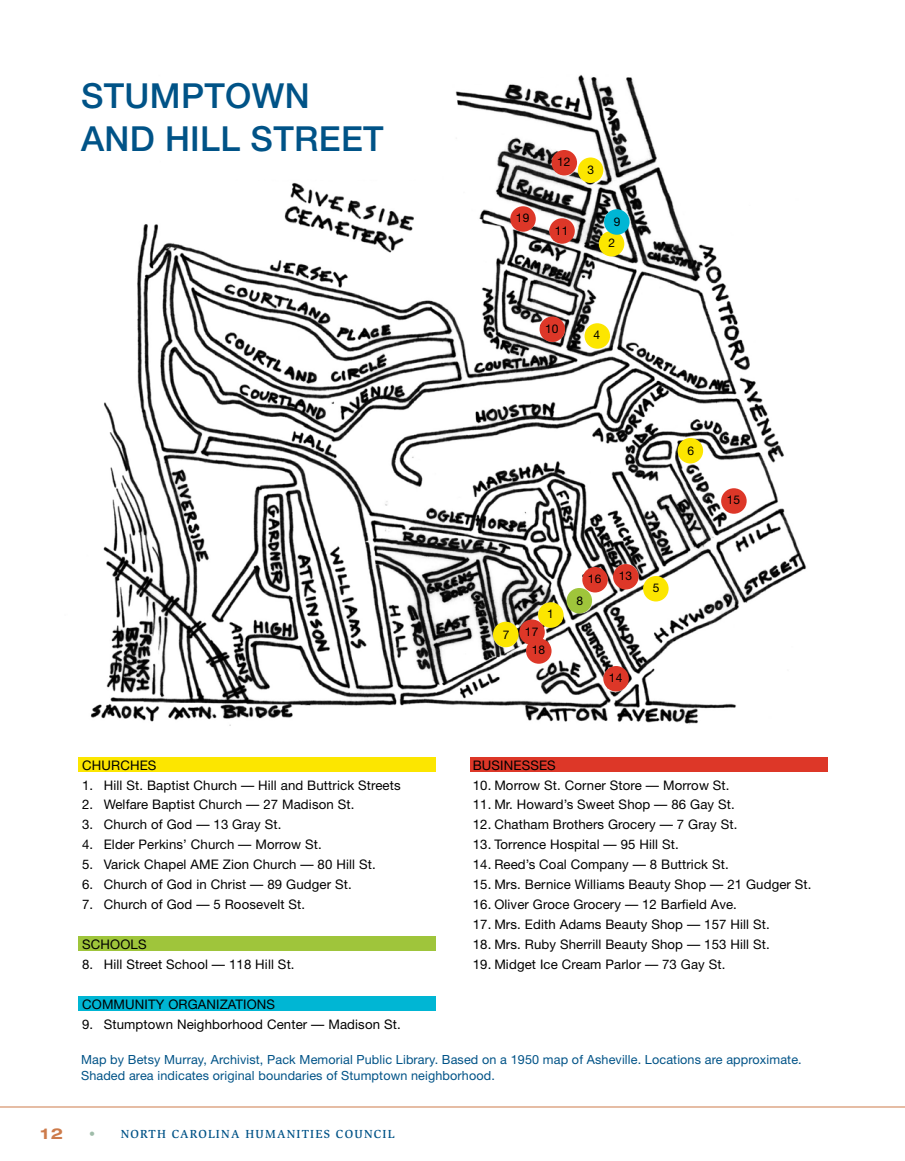
<style>
.page{position:relative;width:905px;height:1161px;background:#fff}
.page>*{position:absolute;margin:0;border:0;box-sizing:border-box;transform-origin:0 0}
.t1{font:500 34.5px/43.2px "Helvetica Neue";letter-spacing:.01em;color:#005387}
.t2{font:700 expanded 15px "Helvetica Neue";color:#cd7b4b}
.t3{font:13.2px "Helvetica Neue";letter-spacing:.01em;color:#000}
.t4{font:12.6px/15.6px "Helvetica Neue";letter-spacing:.01em;color:#005387}
.t5{font:500 12px "Slimbach";letter-spacing:.1em;color:#005387}
.t6{font:12px/18.8px "Helvetica Neue";letter-spacing:.01em;color:#000;text-align:center}
.s1{font-family:"Helvetica Neue";font-weight:300;font-stretch:expanded;color:#9fbca9}
</style>
<div class="page">
<img style="left:90px;top:75px;width:717px;height:651px">
<div style="left:78px;top:997px;width:358px;height:14px;background:#00b6d4"></div>
<div style="left:78px;top:937px;width:358px;height:14px;background:#9fc53b"></div>
<div style="left:78px;top:758px;width:358px;height:14px;background:#fce600"></div>
<div style="left:470px;top:758px;width:357px;height:14px;background:#dd3728"></div>
<hr style="left:0;top:1107px;width:904px;height:1px;background:#cd7b4b">
<div style="left:538px;top:602px;width:25px;height:26px;background:#fce600;border-radius:50%"></div>
<div style="left:598px;top:231px;width:26px;height:25px;background:#fce600;border-radius:50%"></div>
<div style="left:578px;top:158px;width:25px;height:25px;background:#fce600;border-radius:50%"></div>
<div style="left:584px;top:323px;width:26px;height:26px;background:#fce600;border-radius:50%"></div>
<div style="left:643px;top:576px;width:25px;height:26px;background:#fce600;border-radius:50%"></div>
<div style="left:677px;top:438px;width:26px;height:26px;background:#fce600;border-radius:50%"></div>
<div style="left:493px;top:622px;width:25px;height:25px;background:#fce600;border-radius:50%"></div>
<div style="left:566px;top:588px;width:26px;height:26px;background:#9fc53b;border-radius:50%"></div>
<div style="left:604px;top:209px;width:25px;height:26px;background:#00b6d4;border-radius:50%"></div>
<div style="left:539px;top:316px;width:26px;height:26px;background:#dd3728;border-radius:50%"></div>
<div style="left:613px;top:564px;width:25px;height:26px;background:#dd3728;border-radius:50%"></div>
<div style="left:549px;top:218px;width:25px;height:26px;background:#dd3728;border-radius:50%"></div>
<div style="left:603px;top:666px;width:25px;height:26px;background:#dd3728;border-radius:50%"></div>
<div style="left:551px;top:150px;width:26px;height:26px;background:#dd3728;border-radius:50%"></div>
<div style="left:721px;top:488px;width:25px;height:26px;background:#dd3728;border-radius:50%"></div>
<div style="left:582px;top:567px;width:26px;height:25px;background:#dd3728;border-radius:50%"></div>
<div style="left:519px;top:620px;width:25px;height:25px;background:#dd3728;border-radius:50%"></div>
<div style="left:526px;top:638px;width:25px;height:26px;background:#dd3728;border-radius:50%"></div>
<div style="left:510px;top:206px;width:26px;height:26px;background:#dd3728;border-radius:50%"></div>
<h1 class="t1" style="left:81px;top:74px;width:260px">STUMPTOWN<br>AND HILL STREET</h1>
<p class="t3" style="left:82px;top:757px;width:76px">CHURCHES</p>
<p class="t3" style="left:82px;top:777px;width:320px">1. Hill St. Baptist Church — Hill and Buttrick Streets</p>
<p class="t3" style="left:82px;top:797px;width:274px">2. Welfare Baptist Church — 27 Madison St.</p>
<p class="t3" style="left:82px;top:817px;width:201px">3. Church of God — 13 Gray St.</p>
<p class="t3" style="left:82px;top:837px;width:241px">4. Elder Perkins’ Church — Morrow St.</p>
<p class="t3" style="left:82px;top:857px;width:295px">5. Varick Chapel AME Zion Church — 80 Hill St.</p>
<p class="t3" style="left:82px;top:877px;width:271px">6. Church of God in Christ — 89 Gudger St.</p>
<p class="t3" style="left:82px;top:896px;width:224px">7. Church of God — 5 Roosevelt St.</p>
<p class="t3" style="left:82px;top:936px;width:66px">SCHOOLS</p>
<p class="t3" style="left:82px;top:956px;width:214px">8. Hill Street School — 118 Hill St.</p>
<p class="t3" style="left:82px;top:996px;width:194px">COMMUNITY ORGANIZATIONS</p>
<p class="t3" style="left:82px;top:1016px;width:320px">9. Stumptown Neighborhood Center — Madison St.</p>
<p class="t6" style="left:516px;top:209px;width:15px">19</p>
<p class="t6" style="left:557px;top:152px;width:15px">12</p>
<p class="t6" style="left:555px;top:221px;width:15px">11</p>
<p class="t6" style="left:587px;top:161px;width:8px">3</p>
<p class="t6" style="left:614px;top:212px;width:8px">9</p>
<p class="t6" style="left:608px;top:233px;width:8px">2</p>
<p class="t6" style="left:545px;top:319px;width:15px">10</p>
<p class="t6" style="left:593px;top:326px;width:8px">4</p>
<p class="t6" style="left:687px;top:441px;width:8px">6</p>
<p class="t6" style="left:503px;top:625px;width:8px">7</p>
<p class="t6" style="left:547px;top:605px;width:8px">1</p>
<p class="t6" style="left:525px;top:622px;width:22px">17<br>18</p>
<p class="t6" style="left:588px;top:569px;width:15px">16</p>
<p class="t6" style="left:576px;top:591px;width:8px">8</p>
<p class="t6" style="left:618px;top:566px;width:15px">13</p>
<p class="t6" style="left:653px;top:578px;width:8px">5</p>
<p class="t6" style="left:609px;top:668px;width:15px">14</p>
<p class="t6" style="left:726px;top:491px;width:15px">15</p>
<p class="t3" style="left:472px;top:757px;width:85px">BUSIN ESSES</p>
<p class="t3" style="left:472px;top:777px;width:258px">10. Morrow St. Corner Store — Morrow St.</p>
<p class="t3" style="left:472px;top:797px;width:263px">11. Mr. Howard’s Sweet Shop — 86 Gay St.</p>
<p class="t3" style="left:472px;top:817px;width:266px">12. Chatham Brothers Grocery — 7 Gray St.</p>
<p class="t3" style="left:472px;top:837px;width:207px">13. Torrence Hospital — 95 Hill St.</p>
<p class="t3" style="left:472px;top:857px;width:257px">14. Reed’s Coal Company — 8 Buttrick St.</p>
<p class="t3" style="left:472px;top:877px;width:340px">15. Mrs. Bernice Williams Beauty Shop — 21 Gudger St.</p>
<p class="t3" style="left:472px;top:896px;width:266px">16. Oliver Groce Grocery — 12 Barfield Ave.</p>
<p class="t3" style="left:472px;top:916px;width:298px">17. Mrs. Edith Adams Beauty Shop — 157 Hill St.</p>
<p class="t3" style="left:472px;top:936px;width:298px">18. Mrs. Ruby Sherrill Beauty Shop — 153 Hill St.</p>
<p class="t3" style="left:472px;top:956px;width:254px">19. Midget Ice Cream Parlor — 73 Gay St.</p>
<p class="t4" style="left:81px;top:1052px;width:722px">Map by Betsy Murray, Archivist, Pack Memorial Public Library. Based on a 1950 map of Asheville. Locations are approximate.<br>Shaded area indicates original boundaries of Stumptown neighborhood.</p>
<p class="t2" style="left:40px;top:1124px;width:24px">12</p>
<p class="t5" style="left:89px;top:1127px;width:101px"><span class="s1">•</span> NORTH CAROL</p>
<p class="t5" style="left:216px;top:1127px;width:16px">INA</p>
<p class="t5" style="left:245px;top:1127px;width:31px">HUMAN</p>
<p class="t5" style="left:296px;top:1127px;width:96px">ITIES COUNCIL</p>
</div>
